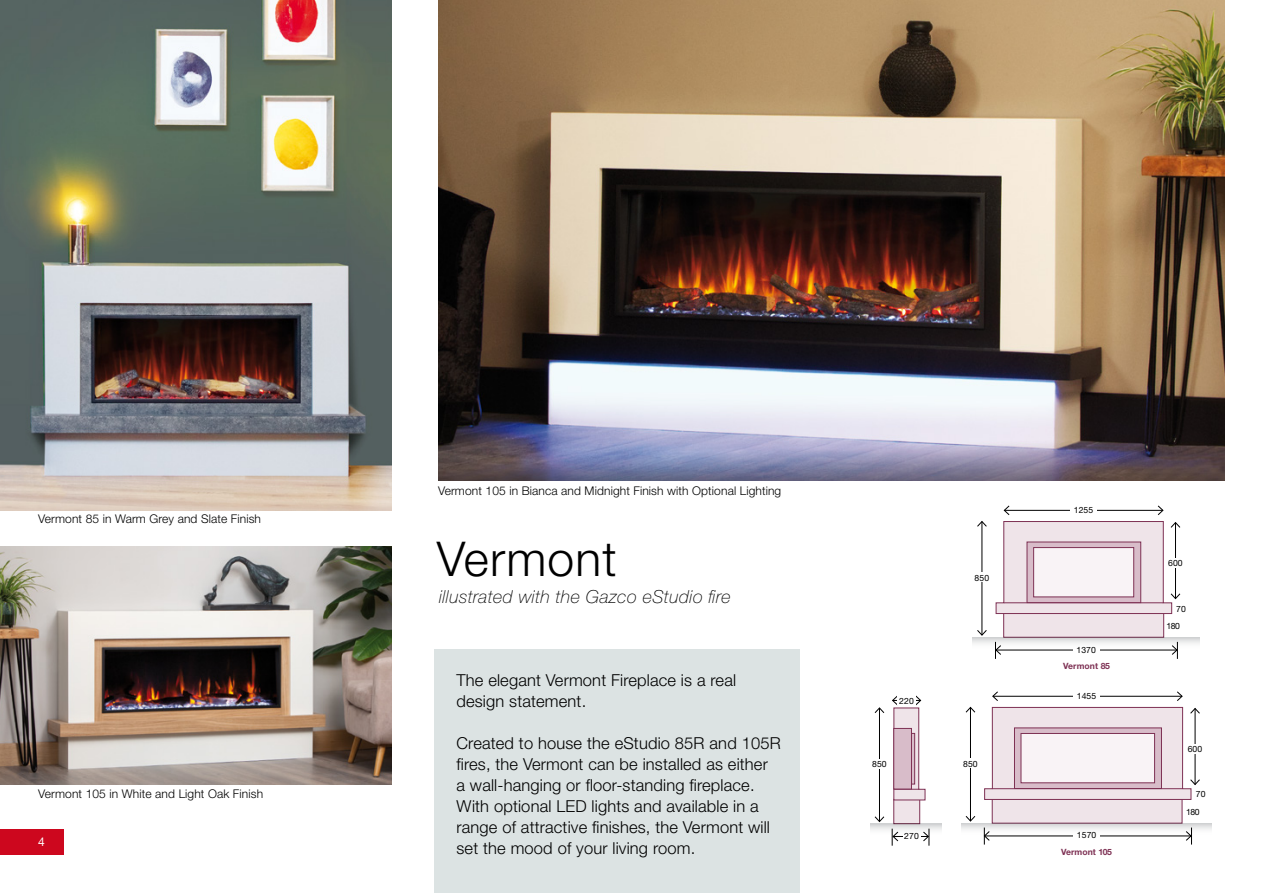
<style>
.page{position:relative;width:1263px;height:893px;background:#fff}
.page>*{position:absolute;margin:0;border:0;box-sizing:border-box;transform-origin:0 0}
.t1{font:300 48px "Helvetica Neue";letter-spacing:.025em;color:#000}
.t2{font:italic 100 18px "Helvetica Neue";letter-spacing:.025em;color:#000}
.t3{font:300 16.5px/21px "Helvetica Neue";letter-spacing:.01em;color:#000}
.t4{font:300 12px "Helvetica Neue";letter-spacing:.01em;color:#000}
.t5{font:12px "Helvetica Neue";color:#fff}
.t6{font:8.7px "Helvetica Neue";letter-spacing:.01em;color:#000}
.t7{font:700 8.7px "Helvetica Neue";letter-spacing:.01em;color:#7e3154}
</style>
<div class="page">
<div style="left:0;top:829px;width:64px;height:26px;background:#cd071e"></div>
<div style="left:434px;top:650px;width:365px;height:243px;background:#dce3e3"></div>
<img style="left:438px;top:0;width:787px;height:480px">
<img style="left:0;top:0;width:391px;height:510px">
<img style="left:0;top:546px;width:391px;height:238px">
<div style="left:1003px;top:613px;width:161px;height:24px;background:#efe4e9"></div>
<hr style="left:1004px;top:510px;width:159px;height:1px;background:#000">
<svg style="left:1004px;top:505px;width:6px;height:10px"></svg>
<svg style="left:1157px;top:505px;width:6px;height:10px"></svg>
<div style="left:1070px;top:505px;width:27px;height:9px;background:#fff"></div>
<svg style="left:995px;top:521px;width:185px;height:93px"></svg>
<div style="left:1166px;top:558px;width:18px;height:9px;background:#fff"></div>
<hr style="left:982px;top:521px;width:1px;height:114px;background:#000">
<svg style="left:977px;top:521px;width:10px;height:6px"></svg>
<svg style="left:977px;top:630px;width:10px;height:6px"></svg>
<div style="left:973px;top:572px;width:18px;height:10px;background:#fff"></div>
<hr style="left:996px;top:650px;width:181px;height:1px;background:#000">
<div style="left:1073px;top:644px;width:26px;height:10px;background:#fff"></div>
<svg style="left:972px;top:637px;width:228px;height:13px"></svg>
<div style="left:1027px;top:542px;width:114px;height:61px;background:#d8bcc9;border:1px solid #7e3154"></div>
<div style="left:1033px;top:547px;width:101px;height:50px;background:#f9f3f6;border:1px solid #7e3154"></div>
<div style="left:893px;top:799px;width:27px;height:25px;background:#efe4e9;border:1px solid #7e3154"></div>
<hr style="left:879px;top:708px;width:1px;height:113px;background:#000">
<svg style="left:874px;top:707px;width:10px;height:6px"></svg>
<svg style="left:874px;top:816px;width:10px;height:6px"></svg>
<div style="left:870px;top:759px;width:18px;height:9px;background:#fff"></div>
<svg style="left:870px;top:824px;width:71px;height:13px"></svg>
<div style="left:992px;top:798px;width:190px;height:25px;background:#efe4e9"></div>
<hr style="left:993px;top:696px;width:189px;height:1px;background:#000">
<svg style="left:992px;top:691px;width:6px;height:10px"></svg>
<svg style="left:1177px;top:691px;width:5px;height:10px"></svg>
<div style="left:1073px;top:690px;width:27px;height:10px;background:#fff"></div>
<svg style="left:984px;top:707px;width:216px;height:93px"></svg>
<div style="left:1186px;top:744px;width:18px;height:9px;background:#fff"></div>
<hr style="left:970px;top:707px;width:1px;height:114px;background:#000">
<svg style="left:965px;top:707px;width:10px;height:6px"></svg>
<svg style="left:965px;top:816px;width:10px;height:5px"></svg>
<div style="left:961px;top:758px;width:18px;height:10px;background:#fff"></div>
<hr style="left:984px;top:836px;width:207px;height:1px;background:#000">
<div style="left:1073px;top:830px;width:27px;height:10px;background:#fff"></div>
<svg style="left:961px;top:823px;width:251px;height:13px"></svg>
<svg style="left:1014px;top:728px;width:148px;height:61px;background:#c8a3b4"></svg>
<div style="left:1021px;top:733px;width:134px;height:50px;background:#f9f3f6;border:1px solid #7e3154"></div>
<svg style="left:892px;top:695px;width:33px;height:105px"></svg>
<div style="left:897px;top:695px;width:18px;height:10px;background:#fff"></div>
<svg style="left:1171px;top:642px;width:7px;height:17px"></svg>
<svg style="left:995px;top:642px;width:6px;height:17px"></svg>
<svg style="left:1186px;top:827px;width:6px;height:17px"></svg>
<svg style="left:984px;top:827px;width:6px;height:17px"></svg>
<svg style="left:923px;top:829px;width:7px;height:17px"></svg>
<svg style="left:892px;top:829px;width:6px;height:17px"></svg>
<p class="t4" style="left:38px;top:511px;width:224px">Vermont 85 in Warm Grey and Slate Finish</p>
<p class="t4" style="left:38px;top:787px;width:226px">Vermont 105 in White and Light Oak Finish</p>
<p class="t5" style="left:38px;top:835px;width:8px">4</p>
<p class="t4" style="left:438px;top:483px;width:345px">Vermont 105 in Bianca and Midnight Finish with Optional Lighting</p>
<h1 class="t1" style="left:437px;top:529px;width:181px">Vermont</h1>
<p class="t2" style="left:439px;top:586px;width:293px">illustrated with the Gazco eStudio fire</p>
<p class="t3" style="left:456px;top:669px;width:281px">The elegant Vermont Fireplace is a real design statement.</p>
<p class="t3" style="left:456px;top:732px;width:326px">Created to house the eStudio 85R and 105R fires, the Vermont can be installed as either<br>a wall-hanging or floor-standing fireplace.<br>With optional LED lights and available in a range of attractive finishes, the Vermont will set the mood of your living room.</p>
<p class="t6" style="left:974px;top:572px;width:16px">850</p>
<p class="t6" style="left:899px;top:695px;width:16px">220</p>
<p class="t6" style="left:872px;top:759px;width:16px">850</p>
<p class="t6" style="left:904px;top:831px;width:16px">270</p>
<p class="t6" style="left:963px;top:758px;width:16px">850</p>
<p class="t6" style="left:1074px;top:504px;width:21px">1255</p>
<p class="t6" style="left:1076px;top:644px;width:21px">1370</p>
<p class="t7" style="left:1063px;top:661px;width:48px">Vermont 85</p>
<p class="t6" style="left:1077px;top:690px;width:21px">1455</p>
<p class="t6" style="left:1077px;top:830px;width:21px">1570</p>
<p class="t7" style="left:1061px;top:846px;width:53px">Vermont 105</p>
<p class="t6" style="left:1168px;top:558px;width:16px">600</p>
<p class="t6" style="left:1176px;top:603px;width:11px">70</p>
<p class="t6" style="left:1166px;top:620px;width:15px">180</p>
<p class="t6" style="left:1188px;top:744px;width:16px">600</p>
<p class="t6" style="left:1196px;top:789px;width:11px">70</p>
<p class="t6" style="left:1186px;top:806px;width:15px">180</p>
</div>
